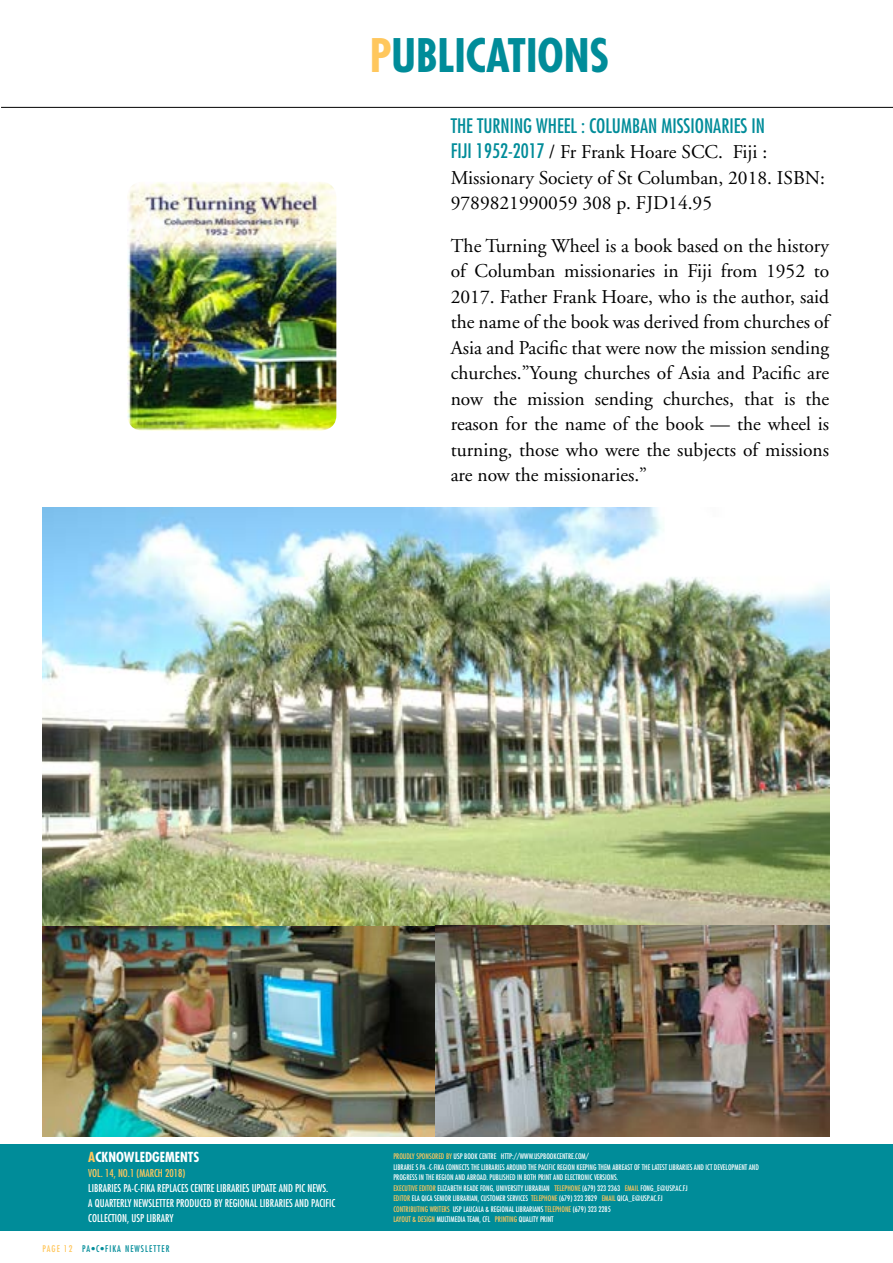
<style>
.page{position:relative;width:893px;height:1263px;background:#fff}
.page>*{position:absolute;margin:0;border:0;box-sizing:border-box;transform-origin:0 0}
.t1{font:700 condensed 45px "Futura";color:#008c99}
.t2{font:19.5px/25.5px "Adobe Garamond";color:#000}
.t3{font:condensed 19.5px "Futura";color:#008c99}
.t4{font:700 condensed 13.5px "Futura";color:#fff}
.t5{font:condensed 10.5px "Futura";color:#fff}
.t6{font:condensed 10.5px "Futura";color:#ffc75d}
.t7{font:condensed 9px "Futura";letter-spacing:.12em;color:#008c99}
.t8{font:condensed 7.5px/10.5px "Futura";color:#fff}
.t9{font:condensed 7.5px "Futura";color:#ffc75d}
.s1{color:#ffc75d}
.s2{font-family:"Futura";font-stretch:condensed;color:#008c99}
.s3{color:#fff}
</style>
<div class="page">
<hr style="left:1px;top:107px;width:892px;height:1px;background:#000">
<div style="left:0;top:1144px;width:893px;height:87px;background:#008c99"></div>
<img style="left:127px;top:182px;width:209px;height:249px">
<img style="left:43px;top:507px;width:786px;height:630px">
<h1 class="t1" style="left:370px;top:26px;width:241px"><span class="s1">P</span>UBLICATIONS</h1>
<h2 class="t3" style="left:451px;top:113px;width:51px">THE TURNING</h2>
<h2 class="t3" style="left:536px;top:113px;width:176px">WHEEL : COLUMBAN MISSIONARIES</h2>
<h2 class="t3" style="left:751px;top:113px;width:7px">IN</h2>
<h2 class="t2" style="left:451px;top:140px;width:376px"><span class="s2">FIJI 1952-2017</span> / Fr Frank Hoare SCC. Fiji :<br>Missionary Society of St Columban, 2018. ISBN:<br>9789821990059 308 p. FJD14.95</h2>
<p class="t2" style="left:451px;top:233px;width:380px;text-align:justify">The Turning Wheel is a book based on the history of Columban missionaries in Fiji from 1952 to 2017. Father Frank Hoare, who is the author, said the name of the book was derived from churches of Asia and Pacific that were now the mission sending churches.”Young churches of Asia and Pacific are now the mission sending churches, that is the reason for the name of the book — the wheel is turning, those who were the subjects of missions are now the missionaries.”</p>
<h3 class="t4" style="left:88px;top:1148px;width:113px"><span class="s1">A</span>CKNOWLEDGEMENTS</h3>
<h3 class="t6" style="left:88px;top:1166px;width:99px">VOL. 14, NO.1 (MARCH 2018)</h3>
<h3 class="t5" style="left:88px;top:1181px;width:15px">LIBRARIES</h3>
<h3 class="t5" style="left:123px;top:1181px;width:22px">PA-C-FIKA</h3>
<h3 class="t5" style="left:157px;top:1181px;width:5px">REPLACES</h3>
<h3 class="t5" style="left:191px;top:1181px;width:5px">CENTRE</h3>
<h3 class="t5" style="left:217px;top:1181px;width:15px">LIBRARIES</h3>
<h3 class="t5" style="left:252px;top:1181px;width:62px">UPDATE AND PIC NEWS</h3>
<h3 class="t5" style="left:326px;top:1181px;width:4px">.</h3>
<h3 class="t5" style="left:88px;top:1196px;width:22px">A QUARTERL</h3>
<h3 class="t5" style="left:127px;top:1196px;width:12px">Y NEWSLETTER</h3>
<h3 class="t5" style="left:176px;top:1196px;width:99px">PRODUCED BY REGIONAL LIBRARIES</h3>
<h3 class="t5" style="left:295px;top:1196px;width:21px">AN D PACIFIC</h3>
<h3 class="t5" style="left:88px;top:1211px;width:14px">COLLECTI</h3>
<h3 class="t5" style="left:117px;top:1211px;width:58px">ON, USP LIBRARY</h3>
<p class="t7" style="left:43px;top:1243px;width:128px"><span class="s1">PAGE 12</span> PA•C•FIKA NEWSLETTER</p>
<p class="t9" style="left:393px;top:1152px;width:93px">PROUDLY SPONSORED BY <span class="s3">USP BOOK CENTRE</span></p>
<p class="t8" style="left:501px;top:1151px;width:57px">HTTP://WWW.USPBOOKCENTRE</p>
<p class="t8" style="left:574px;top:1151px;width:17px">.COM/</p>
<p class="t8" style="left:393px;top:1161px;width:11px">LIBRARIE</p>
<p class="t8" style="left:416px;top:1161px;width:22px">S PA -C-FIKA</p>
<p class="t8" style="left:446px;top:1161px;width:11px">CONNECTS</p>
<p class="t8" style="left:471px;top:1161px;width:21px">THE LIBRARIES</p>
<p class="t8" style="left:506px;top:1161px;width:39px">AROUND THE PACIFIC</p>
<p class="t8" style="left:557px;top:1161px;width:24px">REGION KEEPING</p>
<p class="t8" style="left:598px;top:1161px;width:25px">THEM ABREAST</p>
<p class="t8" style="left:634px;top:1161px;width:22px">OF THE LATEST</p>
<p class="t8" style="left:669px;top:1161px;width:11px">LIBRARIES</p>
<p class="t8" style="left:694px;top:1161px;width:67px">AND ICT DEVELOPMENT AND</p>
<p class="t8" style="left:393px;top:1172px;width:14px">PROGRESS</p>
<p class="t8" style="left:419px;top:1172px;width:123px">IN THE REGION AN D ABROAD. PUBLISHED IN BOTH PRINT</p>
<p class="t8" style="left:553px;top:1172px;width:16px">AN D ELECTR</p>
<p class="t8" style="left:393px;top:1172px;width:296px;text-indent:188px">ONIC VERSIONS.<br><span class="s1">EXECUTIVE EDITOR</span> ELIZAB ETH READE FONG, U NIVERSITY LIB RARIAN <span class="s1">TELEPHONE</span> (679) 323 2363 <span class="s1">EMAIL</span> FONG_E@USP.AC.FJ <span class="s1">EDITOR</span> ELA QICA SENIOR LIBRARIAN, CUSTOMER SERVICES <span class="s1">TELEPHONE</span> (679) 323 2829 <span class="s1">EMAIL</span> QICA_E@USP.AC.FJ <span class="s1">CONTRIBUTING</span></p>
<p class="t9" style="left:430px;top:1204px;width:8px">WRITERS</p>
<p class="t8" style="left:453px;top:1203px;width:24px">USP LAUCALA</p>
<p class="t8" style="left:485px;top:1203px;width:42px">&amp; REGIONAL LIBRARIANS</p>
<p class="t8" style="left:545px;top:1203px;width:67px"><span class="s1">TELEPHONE</span> (679) 323 2285</p>
<p class="t9" style="left:393px;top:1215px;width:29px">LAYOUT &amp; DESIGN</p>
<p class="t8" style="left:437px;top:1214px;width:65px">MULTIMEDIA TEAM, CFL <span class="s1">PRINTING</span></p>
<p class="t8" style="left:519px;top:1214px;width:28px">QUALITY PRINT</p>
</div>
